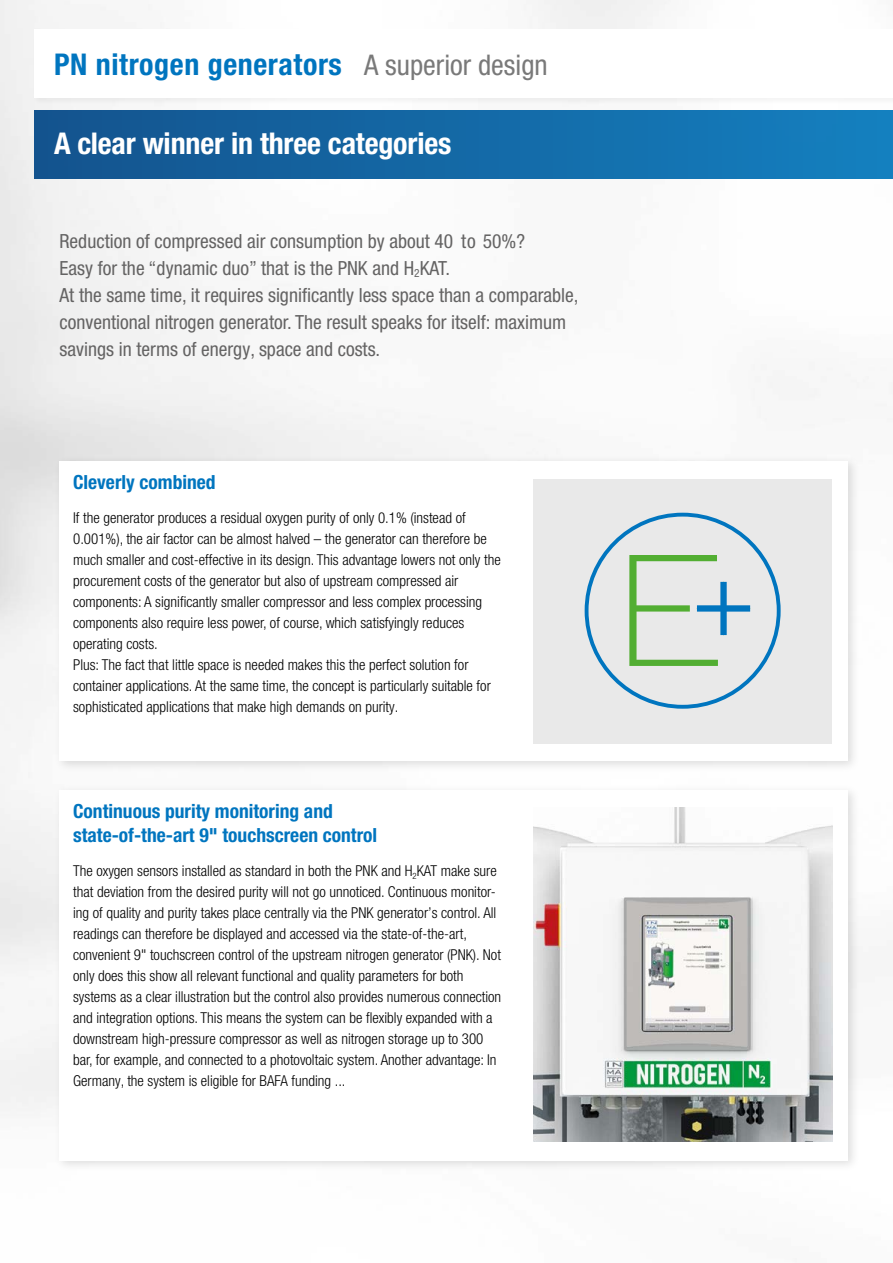
<style>
.page{position:relative;width:893px;height:1263px;background:#fff}
.page>*{position:absolute;margin:0;border:0;box-sizing:border-box;transform-origin:0 0}
.t1{font:700 condensed 30px "Helvetica Neue LT Pro";letter-spacing:.02em;color:#0075bf}
.t2{font:700 condensed 30px "Helvetica Neue LT Pro";letter-spacing:-.005em;color:#fff}
.t3{font:condensed 19.5px/27px "Helvetica Neue LT Pro";color:#646363}
.t4{font:700 condensed 19.5px/24px "Helvetica Neue LT Pro";color:#0075bf}
.t5{font:300 condensed 15px/21px "Helvetica Neue LT Pro";color:#000}
.s1{font-weight:400;font-size:28.5px;color:#797979}
</style>
<div class="page">
<img style="left:0;top:0;width:893px;height:1111px">
<div style="left:32px;top:28px;width:861px;height:77px;background:#f5f5f5"></div>
<div style="left:34px;top:30px;width:859px;height:68px;background:#fff"></div>
<div style="left:34px;top:111px;width:859px;height:68px;background:linear-gradient(to right,#14538e,#1480bf)"></div>
<div style="left:53px;top:455px;width:807px;height:318px;background:#000;opacity:.13"></div>
<div style="left:60px;top:461px;width:788px;height:299px;background:#fff"></div>
<div style="left:533px;top:479px;width:299px;height:264px;background:#e9e9e9"></div>
<div style="left:585px;top:513px;width:196px;height:196px;border:4px solid #0075bf;border-radius:50%"></div>
<svg style="left:629px;top:555px;width:89px;height:111px"></svg>
<div style="left:697px;top:605px;width:53px;height:7px;background:#0075bf"></div>
<div style="left:720px;top:582px;width:7px;height:53px;background:#0075bf"></div>
<div style="left:53px;top:784px;width:807px;height:388px;background:#000;opacity:.13"></div>
<div style="left:60px;top:790px;width:788px;height:370px;background:#fff"></div>
<img style="left:533px;top:808px;width:299px;height:333px">
<h1 class="t1" style="left:54px;top:47px;width:495px">PN nitrogen generators <span class="s1">A superior design</span></h1>
<h1 class="t2" style="left:54px;top:125px;width:399px">A clear winner in three categories</h1>
<p class="t3" style="left:60px;top:227px;width:520px">Reduction of compressed air consumption by about 40 to 50%?<br>Easy for the “dynamic duo” that is the PNK and H<sub>2</sub>KAT.<br>At the same time, it requires significantly less space than a comparable, conventional nitrogen generator. The result speaks for itself: maximum savings in terms of energy, space and costs.</p>
<h2 class="t4" style="left:73px;top:470px;width:144px">Cleverly combined</h2>
<p class="t5" style="left:73px;top:507px;width:429px">If the generator produces a residual oxygen purity of only 0.1% (instead of 0.001%), the air factor can be almost halved – the generator can therefore be much smaller and cost-effective in its design. This advantage lowers not only the procurement costs of the generator but also of upstream compressed air components: A significantly smaller compressor and less complex processing components also require less power, of course, which satisfyingly reduces operating costs.<br>Plus: The fact that little space is needed makes this the perfect solution for container applications. At the same time, the concept is particularly suitable for sophisticated applications that make high demands on purity.</p>
<h2 class="t4" style="left:73px;top:799px;width:306px">Continuous purity monitoring and state-of-the-art 9" touchscreen control</h2>
<p class="t5" style="left:73px;top:860px;width:430px">The oxygen sensors installed as standard in both the PNK and H<sub>2</sub>KAT make sure that deviation from the desired purity will not go unnoticed. Continuous monitor&shy;ing of quality and purity takes place centrally via the PNK generator’s control. All readings can therefore be displayed and accessed via the state-of-the-art, convenient 9" touchscreen control of the upstream nitrogen generator (PNK). Not only does this show all relevant functional and quality parameters for both systems as a clear illustration but the control also provides numerous connection and integration options. This means the system can be flexibly expanded with a downstream high-pressure compressor as well as nitrogen storage up to 300 bar, for example, and connected to a photovoltaic system. Another advantage: In Germany, the system is eligible for BAFA funding ...</p>
</div>
